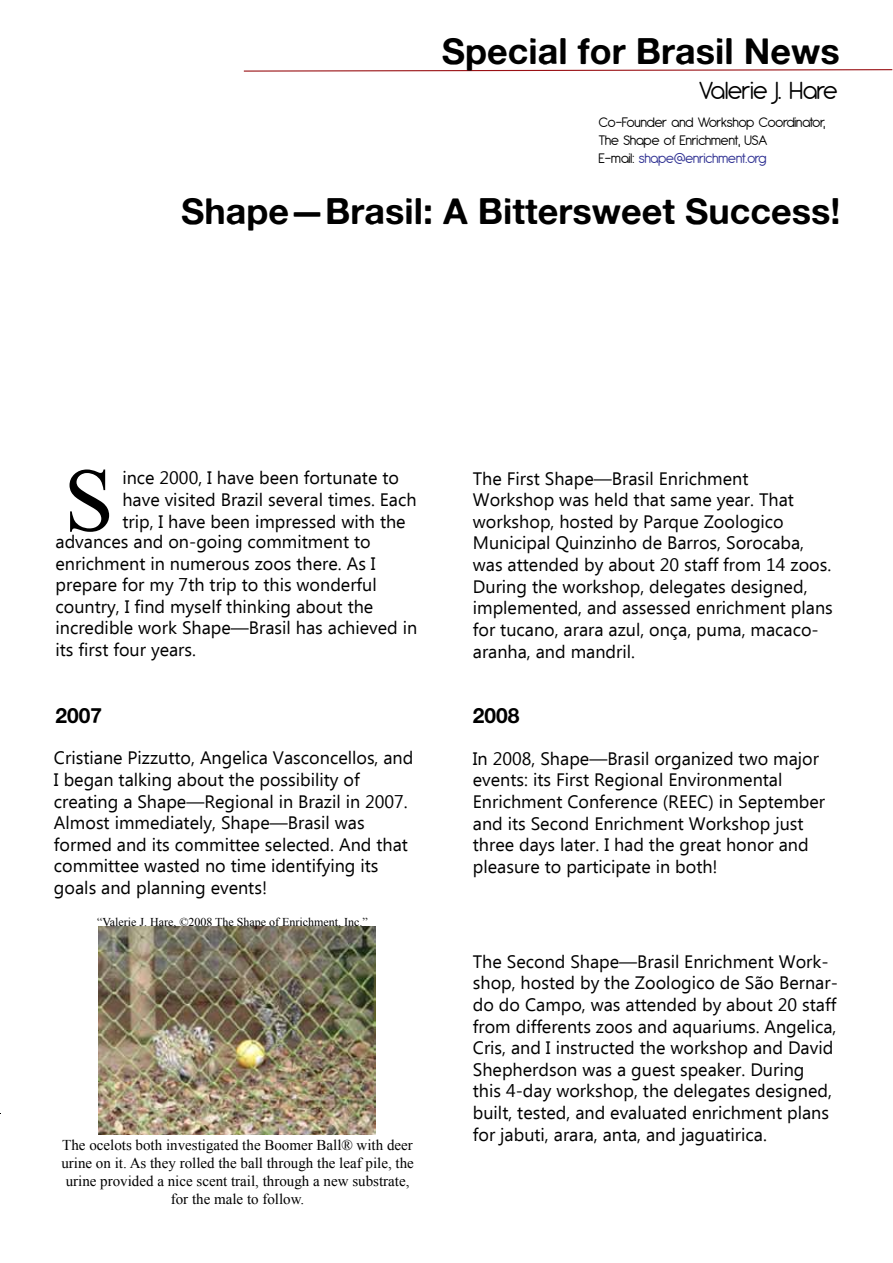
<style>
.page{position:relative;width:893px;height:1263px;background:#fff}
.page>*{position:absolute;margin:0;border:0;box-sizing:border-box;transform-origin:0 0}
.t1{font:90px "Times New Roman";color:#000}
.t2{font:36px "Alte Haas Grotesk Bold";color:#000}
.t3{font:27px "Antipasto";color:#000}
.t4{font:21px "Alte Haas Grotesk Bold";color:#000}
.t5{font:18px/21.6px "Ebrima";color:#000}
.t6{font:15px/18px "Times New Roman";color:#000;text-align:center}
.t7{font:15px/18px "Antipasto";color:#000}
.t8{font:12px "Times New Roman";color:#000}
.s1{color:#2e3092}
</style>
<div class="page">
<svg style="left:243px;top:69px;width:650px;height:3px"></svg>
<img style="left:98px;top:926px;width:278px;height:209px">
<h2 class="t2" style="left:442px;top:29px;width:399px">Special for Brasil News</h2>
<h3 class="t3" style="left:699px;top:74px;width:140px">Valerie J. Hare</h3>
<p class="t7" style="left:599px;top:113px;width:228px">Co-Founder and Workshop Coordinator,<br>The Shape of Enrichment, USA<br>E-mail: <span class="s1">shape@enrichment.org</span></p>
<h2 class="t2" style="left:181px;top:189px;width:661px">Shape—Brasil: A Bittersweet Success!</h2>
<h1 class="t1" style="left:64px;top:440px;width:52px">S</h1>
<p class="t5" style="left:122px;top:468px;width:296px">ince 2000, I have been fortunate to have visited Brazil several times. Each trip, I have been impressed with the</p>
<p class="t5" style="left:56px;top:532px;width:363px">advances and on-going commitment to enrichment in numerous zoos there. As I prepare for my 7th trip to this wonderful country, I find myself thinking about the incredible work Shape—Brasil has achieved in its first four years.</p>
<p class="t5" style="left:473px;top:469px;width:361px">The First Shape—Brasil Enrichment Workshop was held that same year. That workshop, hosted by Parque Zoologico Municipal Quinzinho de Barros, Sorocaba, was attended by about 20 staff from 14 zoos.<br>During the workshop, delegates designed, implemented, and assessed enrichment plans for tucano, arara azul, onça, puma, macaco&shy;aranha, and mandril.</p>
<p class="t4" style="left:56px;top:702px;width:48px">2007</p>
<p class="t4" style="left:473px;top:702px;width:48px">2008</p>
<p class="t5" style="left:54px;top:748px;width:361px">Cristiane Pizzutto, Angelica Vasconcellos, and I began talking about the possibility of creating a Shape—Regional in Brazil in 2007.<br>Almost immediately, Shape—Brasil was formed and its committee selected. And that committee wasted no time identifying its goals and planning events!</p>
<p class="t5" style="left:473px;top:749px;width:354px">In 2008, Shape—Brasil organized two major events: its First Regional Environmental Enrichment Conference (REEC) in September and its Second Enrichment Workshop just three days later. I had the great honor and pleasure to participate in both!</p>
<p class="t8" style="left:97px;top:913px;width:272px">“Valerie J. Hare, ©2008 The Shape of Enrichment, Inc.”</p>
<p class="t6" style="left:61px;top:1135px;width:354px">The ocelots both investigated the Boomer Ball® with deer urine on it. As they rolled the ball through the leaf pile, the urine provided a nice scent trail, through a new substrate, for the male to follow.</p>
<p class="t5" style="left:473px;top:952px;width:367px">The Second Shape—Brasil Enrichment Work&shy;shop, hosted by the Zoologico de São Bernar&shy;do do Campo, was attended by about 20 staff from differents zoos and aquariums. Angelica, Cris, and I instructed the workshop and David Shepherdson was a guest speaker. During<br>this 4-day workshop, the delegates designed, built, tested, and evaluated enrichment plans for jabuti, arara, anta, and jaguatirica.</p>
</div>
